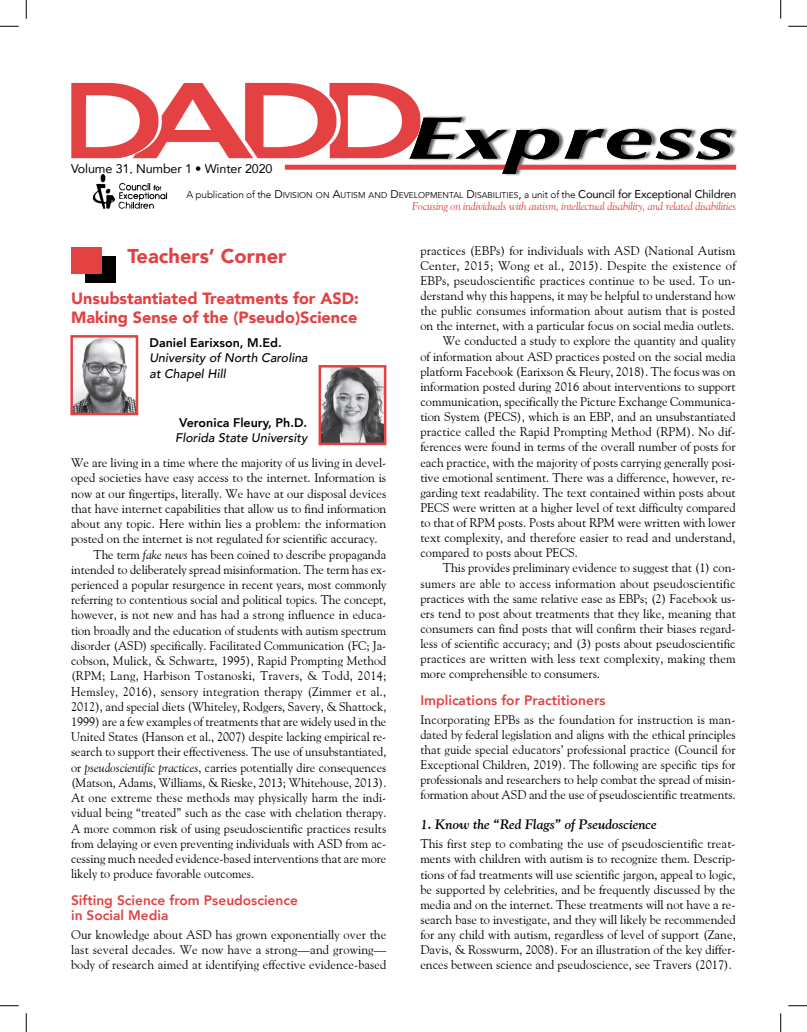
<style>
.page{position:relative;width:807px;height:1032px;background:#fff}
.page>*{position:absolute;margin:0;border:0;box-sizing:border-box;transform-origin:0 0}
.t1{font:italic 700 60px "Optima";letter-spacing:.02em;color:#000;scale:1.64 1}
.Dept_Title{font:900 20px "Avenir";color:#e34142}
.AT_w_o_Subtitle{font:900 16.25px/19px "Avenir";color:#e34142}
.H1_Red{font:800 13.75px/15.2px "Avenir";color:#e34142}
.t2{font:italic 700 13.75px "Goudy Old Style BT";color:#000}
.Body_Text{font:12.5px/15.2px "Goudy Old Style BT";color:#000;text-align:justify}
.Body_After_Head{font:12.5px/15.1px "Goudy Old Style BT";color:#000;text-align:justify}
.Byline{font:italic 500 12.5px/15.2px "Avenir";color:#000}
.t3{font:12.5px "Avenir";letter-spacing:-.01em;color:#000}
.t4{font:italic 11.25px "Goudy Old Style BT";letter-spacing:-.015em;color:#e34142}
.t5{font:8.5px "Avenir";color:#000}
.s1{font-weight:300;font-size:10px}
.s2{font-size:11.25px}
.s3{font-weight:800;font-style:normal}
.s4{font-style:italic}
</style>
<div class="page">
<img style="left:92px;top:174px;width:76px;height:35px">
<div style="left:411px;top:115px;width:327px;height:62px;background:#000;opacity:.6"></div>
<img style="left:71px;top:83px;width:349px;height:75px">
<div style="left:285px;top:165px;width:221px;height:5px;background:#e34142"></div>
<div style="left:516px;top:165px;width:220px;height:5px;background:#e34142"></div>
<div style="left:85px;top:256px;width:30px;height:26px;background:#000"></div>
<div style="left:71px;top:248px;width:30px;height:26px;background:#e34142"></div>
<img style="left:73px;top:338px;width:62px;height:74px">
<div style="left:70px;top:335px;width:68px;height:80px;border:2px solid #e34142"></div>
<img style="left:321px;top:368px;width:62px;height:74px">
<div style="left:318px;top:365px;width:68px;height:80px;border:2px solid #e34142"></div>
<svg style="left:0;top:25px;width:19px;height:2px"></svg>
<svg style="left:788px;top:25px;width:18px;height:2px"></svg>
<svg style="left:0;top:1005px;width:19px;height:1px"></svg>
<svg style="left:788px;top:1005px;width:18px;height:1px"></svg>
<svg style="left:25px;top:0;width:2px;height:19px"></svg>
<svg style="left:25px;top:1013px;width:2px;height:18px"></svg>
<svg style="left:780px;top:0;width:1px;height:19px"></svg>
<svg style="left:780px;top:1013px;width:1px;height:18px"></svg>
<p class="t3" style="left:71px;top:158px;width:203px">Volume 31, Number 1 • Winter 2020</p>
<p class="t1" style="left:406px;top:103px;width:201px">Express</p>
<p class="t5" style="left:186px;top:190px;width:551px"><span class="s1">A publication of the</span> <span class="s2">D</span>IVISION ON <span class="s2">A</span>UTISM AND <span class="s2">D</span>EVELOPMENTAL <span class="s2">D</span>ISABILITIES<span class="s2">,</span> <span class="s1">a unit of the</span> <span class="s2">Council for Exceptional Children</span></p>
<p class="t4" style="left:412px;top:199px;width:325px">Focusing on individuals with autism, intellectual disability, and related disabilities</p>
<p class="Dept_Title" style="left:127px;top:238px;width:160px">Teachers’ Corner</p>
<p class="AT_w_o_Subtitle" style="left:71px;top:288px;width:289px">Unsubstantiated Treatments for ASD:<br>Making Sense of the (Pseudo)Science</p>
<p class="Byline" style="left:149px;top:335px;width:160px"><span class="s3">Daniel Earixson, M.Ed.<br></span>University of North Carolina at Chapel Hill</p>
<p class="Byline" style="left:175px;top:415px;width:133px;text-align:center"><span class="s3">Veronica Fleury, Ph.D.<br></span>Florida State University</p>
<p class="Body_After_Head" style="left:71px;top:455px;width:316px">We are living in a time where the majority of us living in devel&shy;oped societies have easy access to the internet. Information is now at our fingertips, literally. We have at our disposal devices that have internet capabilities that allow us to find information about any topic. Here within lies a problem: the information posted on the internet is not regulated for scientific accuracy.</p>
<p class="Body_Text" style="left:71px;top:546px;width:317px;text-indent:22px">The term <span class="s4">fake news</span> has been coined to describe propaganda intended to deliberately spread misinformation. The term has ex&shy;perienced a popular resurgence in recent years, most commonly referring to contentious social and political topics. The concept, however, is not new and has had a strong influence in educa&shy;tion broadly and the education of students with autism spectrum disorder (ASD) specifically. Facilitated Communication (FC; Ja&shy;cobson, Mulick, &amp; Schwartz, 1995), Rapid Prompting Method (RPM; Lang, Harbison Tostanoski, Travers, &amp; Todd, 2014; Hemsley, 2016), sensory integration therapy (Zimmer et al., 2012), and special diets (Whiteley, Rodgers, Savery, &amp; Shattock, 1999) are a few examples of treatments that are widely used in the United States (Hanson et al., 2007) despite lacking empirical re&shy;search to support their effectiveness. The use of unsubstantiated, or <span class="s4">pseudoscientific practices</span>, carries potentially dire consequences (Matson, Adams, Williams, &amp; Rieske, 2013; Whitehouse, 2013).<br>At one extreme these methods may physically harm the indi&shy;vidual being “treated” such as the case with chelation therapy.<br>A more common risk of using pseudoscientific practices results from delaying or even preventing individuals with ASD from ac&shy;cessing much needed evidence-based interventions that are more likely to produce favorable outcomes.</p>
<p class="H1_Red" style="left:71px;top:892px;width:228px">Sifting Science from Pseudoscience in Social Media</p>
<p class="Body_After_Head" style="left:71px;top:926px;width:317px">Our knowledge about ASD has grown exponentially over the last several decades. We now have a strong—and growing— body of research aimed at identifying effective evidence-based</p>
<p class="Body_After_Head" style="left:420px;top:242px;width:317px">practices (EBPs) for individuals with ASD (National Autism Center, 2015; Wong et al., 2015). Despite the existence of EBPs, pseudoscientific practices continue to be used. To un&shy;derstand why this happens, it may be helpful to understand how the public consumes information about autism that is posted on the internet, with a particular focus on social media outlets.</p>
<p class="Body_Text" style="left:420px;top:333px;width:317px;text-indent:22px">We conducted a study to explore the quantity and quality of information about ASD practices posted on the social media platform Facebook (Earixson &amp; Fleury, 2018). The focus was on information posted during 2016 about interventions to support communication, specifically the Picture Exchange Communica&shy;tion System (PECS), which is an EBP, and an unsubstantiated practice called the Rapid Prompting Method (RPM). No dif&shy;ferences were found in terms of the overall number of posts for each practice, with the majority of posts carrying generally posi&shy;tive emotional sentiment. There was a difference, however, re&shy;garding text readability. The text contained within posts about PECS were written at a higher level of text difficulty compared to that of RPM posts. Posts about RPM were written with lower text complexity, and therefore easier to read and understand, compared to posts about PECS.</p>
<p class="Body_Text" style="left:420px;top:560px;width:317px;text-indent:22px">This provides preliminary evidence to suggest that (1) con&shy;sumers are able to access information about pseudoscientific practices with the same relative ease as EBPs; (2) Facebook us&shy;ers tend to post about treatments that they like, meaning that consumers can find posts that will confirm their biases regard&shy;less of scientific accuracy; and (3) posts about pseudoscientific practices are written with less text complexity, making them more comprehensible to consumers.</p>
<p class="H1_Red" style="left:420px;top:692px;width:186px">Implications for Practitioners</p>
<p class="Body_After_Head" style="left:420px;top:711px;width:317px">Incorporating EPBs as the foundation for instruction is man&shy;dated by federal legislation and aligns with the ethical principles that guide special educators’ professional practice (Council for Exceptional Children, 2019). The following are specific tips for professionals and researchers to help combat the spread of misin&shy;formation about ASD and the use of pseudoscientific treatments.</p>
<h2 class="t2" style="left:420px;top:816px;width:238px">1. Know the “Red Flags” of Pseudoscience</h2>
<p class="Body_After_Head" style="left:420px;top:836px;width:317px">This first step to combating the use of pseudoscientific treat&shy;ments with children with autism is to recognize them. Descrip&shy;tions of fad treatments will use scientific jargon, appeal to logic, be supported by celebrities, and be frequently discussed by the media and on the internet. These treatments will not have a re&shy;search base to investigate, and they will likely be recommended for any child with autism, regardless of level of support (Zane, Davis, &amp; Rosswurm, 2008). For an illustration of the key differ&shy;ences between science and pseudoscience, see Travers (2017).</p>
</div>
